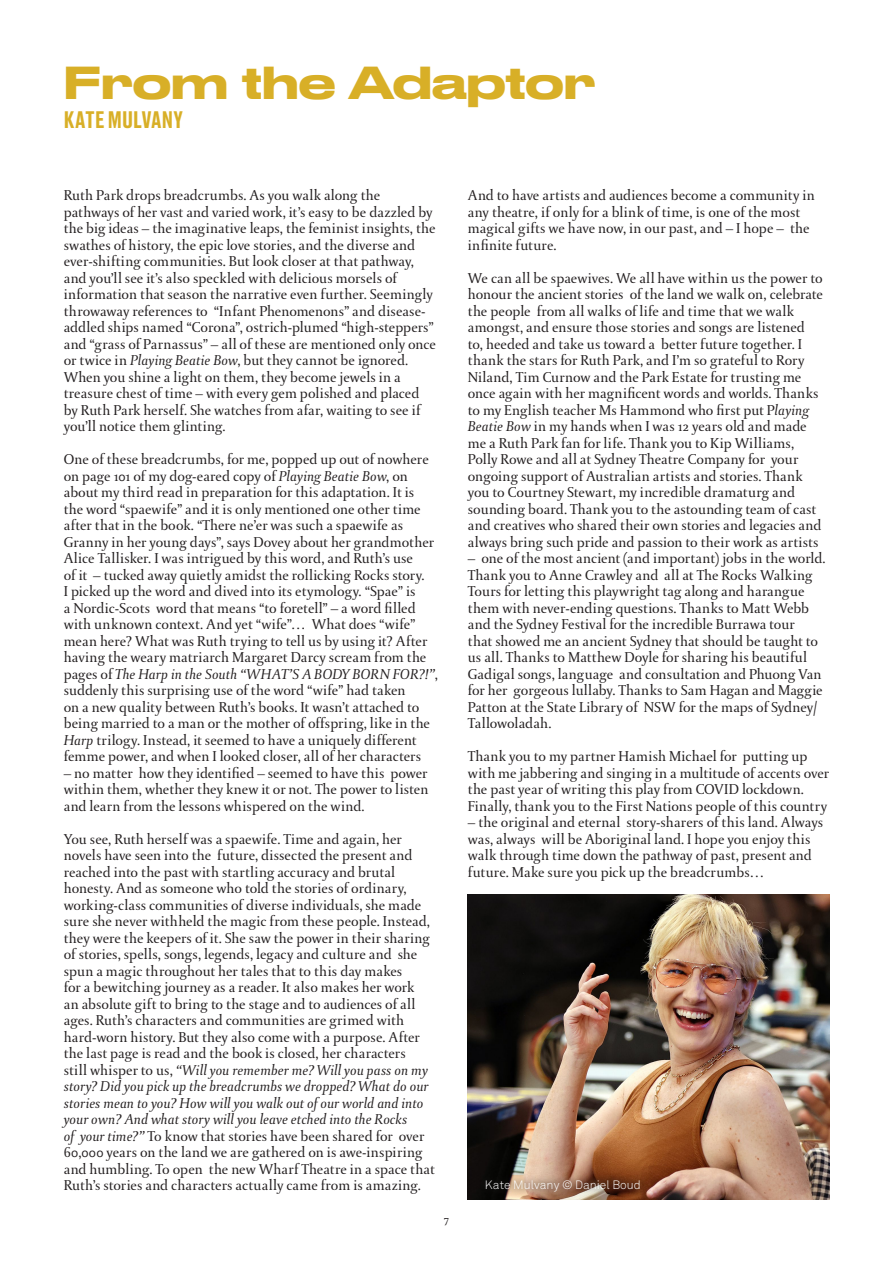
<style>
.page{position:relative;width:893px;height:1263px;background:#fff}
.page>*{position:absolute;margin:0;border:0;box-sizing:border-box;transform-origin:0 0}
.Page_Header{font:500 43.5px "Druk Wide";color:#d8af27}
.Topics_Header{font:500 22.5px "Druk Text";color:#d8af27}
.TP_JOB_NAME{font:15px/16.5px "DTL Paradox ST";color:#231f20}
.No_Spacing{font:300 12px "Akkurat Std";color:#fff}
.t1{font:12px "DTL Paradox ST";color:#231f20}
.s1{font-style:italic}
</style>
<div class="page">
<img style="left:468px;top:894px;width:361px;height:305px">
<div style="left:477px;top:1171px;width:172px;height:28px;background:#231f20;opacity:.33"></div>
<p class="Page_Header" style="left:64px;top:47px;width:533px">From the Adaptor</p>
<p class="Topics_Header" style="left:64px;top:102px;width:121px">KATE MULVANY</p>
<p class="TP_JOB_NAME" style="left:64px;top:187px;width:374px">Ruth Park drops breadcrumbs. As you walk along the pathways of her vast and varied work, it’s easy to be dazzled by the big ideas – the imaginative leaps, the feminist insights, the swathes of history, the epic love stories, and the diverse and ever-shifting communities. But look closer at that pathway, and you’ll see it’s also speckled with delicious morsels of information that season the narrative even further. Seemingly throwaway references to “Infant Phenomenons” and disease&shy;addled ships named “Corona”, ostrich-plumed “high-steppers” and “grass of Parnassus” – all of these are mentioned only once or twice in <span class="s1">Playing Beatie Bow</span>, but they cannot be ignored.<br>When you shine a light on them, they become jewels in a treasure chest of time – with every gem polished and placed by Ruth Park herself. She watches from afar, waiting to see if you’ll notice them glinting.</p>
<p class="TP_JOB_NAME" style="left:64px;top:451px;width:376px">One of these breadcrumbs, for me, popped up out of nowhere on page 101 of my dog-eared copy of <span class="s1">Playing Beatie Bow</span>, on about my third read in preparation for this adaptation. It is<br>the word “spaewife” and it is only mentioned one other time after that in the book. “There ne’er was such a spaewife as Granny in her young days”, says Dovey about her grandmother Alice Tallisker. I was intrigued by this word, and Ruth’s use<br>of it – tucked away quietly amidst the rollicking Rocks story.<br>I picked up the word and dived into its etymology. “Spae” is<br>a Nordic-Scots word that means “to foretell” – a word filled with unknown context. And yet “wife”… What does “wife” mean here? What was Ruth trying to tell us by using it? After having the weary matriarch Margaret Darcy scream from the pages of <span class="s1">The Harp in the South “WHAT’S A BODY BORN FOR?!”</span>, suddenly this surprising use of the word “wife” had taken<br>on a new quality between Ruth’s books. It wasn’t attached to being married to a man or the mother of offspring, like in the <span class="s1">Harp</span> trilogy. Instead, it seemed to have a uniquely different femme power, and when I looked closer, all of her characters</p>
<p class="TP_JOB_NAME" style="left:64px;top:765px;width:366px;text-align:justify">– no matter how they identified – seemed to have this power within them, whether they knew it or not. The power to listen and learn from the lessons whispered on the wind.</p>
<p class="TP_JOB_NAME" style="left:64px;top:831px;width:372px">You see, Ruth herself was a spaewife. Time and again, her novels have seen into the future, dissected the present and reached into the past with startling accuracy and brutal honesty. And as someone who told the stories of ordinary, working-class communities of diverse individuals, she made sure she never withheld the magic from these people. Instead, they were the keepers of it. She saw the power in their sharing of stories, spells, songs, legends, legacy and culture and she spun a magic throughout her tales that to this day makes<br>for a bewitching journey as a reader. It also makes her work<br>an absolute gift to bring to the stage and to audiences of all ages. Ruth’s characters and communities are grimed with hard-worn history. But they also come with a purpose. After the last page is read and the book is closed, her characters<br>still whisper to us, <span class="s1">“Will you remember me? Will you pass on my story? Did you pick up the breadcrumbs we dropped? What do our stories mean to you? How will you walk out of our world and into your own? And what story will you leave etched into the Rocks<br>of your time?”</span> To know that stories have been shared for over 60,000 years on the land we are gathered on is awe-inspiring and humbling. To open the new Wharf Theatre in a space that Ruth’s stories and characters actually came from is amazing.</p>
<p class="t1" style="left:444px;top:1212px;width:6px">7</p>
<p class="TP_JOB_NAME" style="left:468px;top:187px;width:348px">And to have artists and audiences become a community in any theatre, if only for a blink of time, is one of the most magical gifts we have now, in our past, and – I hope – the infinite future.</p>
<p class="TP_JOB_NAME" style="left:468px;top:270px;width:357px">We can all be spaewives. We all have within us the power to honour the ancient stories of the land we walk on, celebrate the people from all walks of life and time that we walk amongst, and ensure those stories and songs are listened to, heeded and take us toward a better future together. I thank the stars for Ruth Park, and I’m so grateful to Rory Niland, Tim Curnow and the Park Estate for trusting me once again with her magnificent words and worlds. Thanks to my English teacher Ms Hammond who first put P<span class="s1">laying Beatie Bow</span> in my hands when I was 12 years old and made me a Ruth Park fan for life. Thank you to Kip Williams, Polly Rowe and all at Sydney Theatre Company for your ongoing support of Australian artists and stories. Thank you to Courtney Stewart, my incredible dramaturg and sounding board. Thank you to the astounding team of cast and creatives who shared their own stories and legacies and always bring such pride and passion to their work as artists</p>
<p class="TP_JOB_NAME" style="left:468px;top:550px;width:359px">– one of the most ancient (and important) jobs in the world.<br>Thank you to Anne Crawley and all at The Rocks Walking Tours for letting this playwright tag along and harangue them with never-ending questions. Thanks to Matt Webb and the Sydney Festival for the incredible Burrawa tour<br>that showed me an ancient Sydney that should be taught to us all. Thanks to Matthew Doyle for sharing his beautiful Gadigal songs, language and consultation and Phuong Van for her gorgeous lullaby. Thanks to Sam Hagan and Maggie Patton at the State Library of NSW for the maps of Sydney/ Tallowoladah.</p>
<p class="TP_JOB_NAME" style="left:468px;top:748px;width:363px">Thank you to my partner Hamish Michael for putting up with me jabbering and singing in a multitude of accents over the past year of writing this play from COVID lockdown.<br>Finally, thank you to the First Nations people of this country</p>
<p class="TP_JOB_NAME" style="left:468px;top:814px;width:357px">– the original and eternal story-sharers of this land. Always was, always will be Aboriginal land. I hope you enjoy this walk through time down the pathway of past, present and future. Make sure you pick up the breadcrumbs…</p>
<p class="No_Spacing" style="left:485px;top:1177px;width:157px">Kate Mulvany © Daniel Boud</p>
</div>
